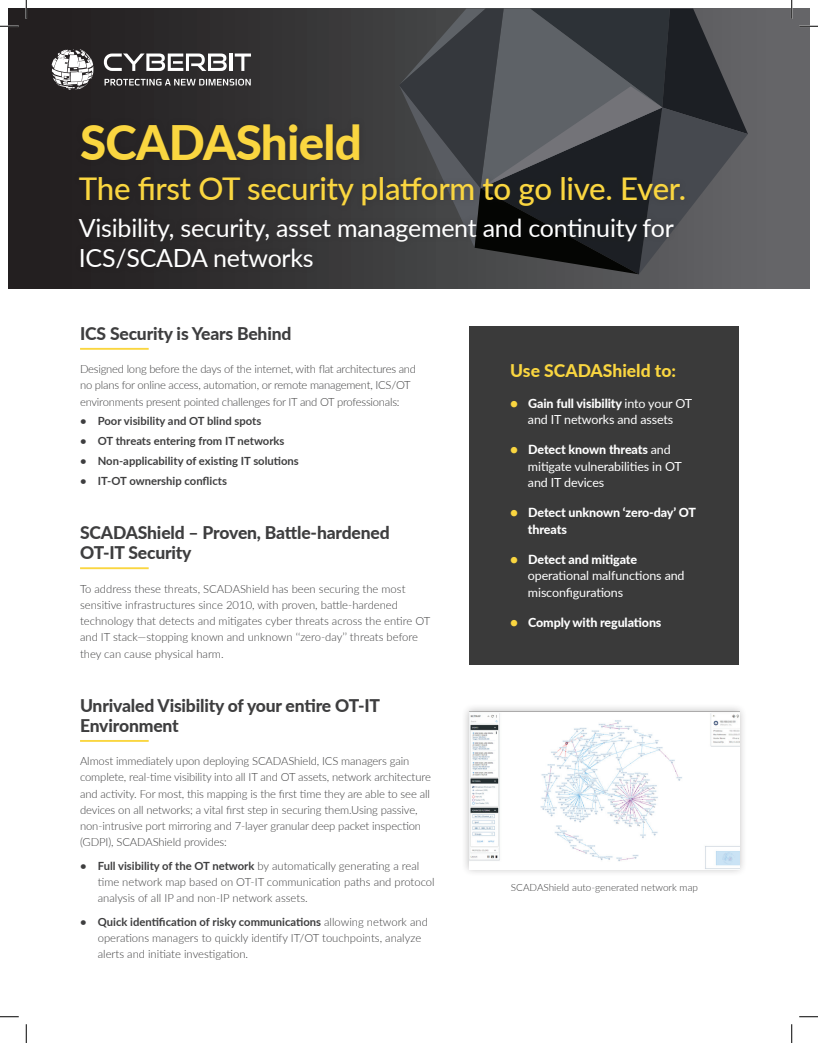
<style>
.page{position:relative;width:818px;height:1043px;background:#fff}
.page>*{position:absolute;margin:0;border:0;box-sizing:border-box;transform-origin:0 0}
.t1{font:800 47.5px "Lato";letter-spacing:-.015em;color:#fad640}
.t2{font:500 31.25px "Lato";letter-spacing:-.01em;color:#fad640}
.t3{font:25px/30px "Lato";letter-spacing:-.01em;color:#fff}
.t4{font:800 17.5px/20px "Lato";letter-spacing:-.01em;color:#3e3e3f}
.t5{font:800 17.5px "Lato";color:#fad640}
.t6{font:12.5px/16.2px "Lato";letter-spacing:-.01em;color:#fff}
.t7{font:800 12.5px/16.2px "Lato";letter-spacing:-.01em;color:#fff}
.t8{font:300 11.25px/16.2px "Lato";letter-spacing:-.01em;color:#3e3e3f}
.t9{font:700 11.25px "Lato";color:#3e3e3f}
.t10{font:300 10px "Lato";color:#3e3e3f}
.s1{font-weight:700}
.s2{font-weight:800;font-size:13.75px;color:#fad640}
.s3{font-weight:800}
.s4{font-size:13.75px;color:#fad640}
</style>
<div class="page">
<div style="left:9px;top:9px;width:800px;height:279px;background:linear-gradient(to right,#1e1b1b,#67686b)"></div>
<svg style="left:399px;top:9px;width:349px;height:265px;background:#46484d"></svg>
<svg style="left:104px;top:54px;width:123px;height:17px"></svg>
<hr style="left:229px;top:54px;width:3px;height:17px;background:#fff">
<svg style="left:235px;top:54px;width:16px;height:17px"></svg>
<svg style="left:52px;top:49px;width:42px;height:42px"></svg>
<svg style="left:104px;top:79px;width:147px;height:7px"></svg>
<div style="left:73px;top:212px;width:607px;height:62px;background:#231f20;opacity:.3"></div>
<div style="left:73px;top:170px;width:618px;height:43px;background:#231f20;opacity:.3"></div>
<div style="left:75px;top:117px;width:291px;height:50px;background:#2e2b2c"></div>
<div style="left:469px;top:326px;width:270px;height:338px;background:#3a3a3a"></div>
<hr style="left:80px;top:348px;width:69px;height:2px;background:#fad640">
<hr style="left:80px;top:567px;width:69px;height:2px;background:#fad640">
<hr style="left:80px;top:740px;width:69px;height:2px;background:#fad640">
<div style="left:461px;top:703px;width:286px;height:174px;background:#231f20;opacity:.3"></div>
<img style="left:469px;top:711px;width:270px;height:158px">
<svg style="left:0;top:25px;width:19px;height:2px"></svg>
<svg style="left:799px;top:25px;width:19px;height:2px"></svg>
<svg style="left:0;top:1016px;width:19px;height:1px"></svg>
<svg style="left:799px;top:1016px;width:19px;height:1px"></svg>
<svg style="left:25px;top:0;width:2px;height:19px"></svg>
<svg style="left:25px;top:1024px;width:2px;height:18px"></svg>
<svg style="left:790px;top:0;width:2px;height:19px"></svg>
<svg style="left:791px;top:1024px;width:1px;height:18px"></svg>
<h1 class="t1" style="left:80px;top:107px;width:283px">SCADAShield</h1>
<h2 class="t2" style="left:79px;top:166px;width:608px">The first OT security platform to go live. Ever.</h2>
<h3 class="t3" style="left:79px;top:212px;width:596px">Visibility, security, asset management and continuity for<br>ICS/SCADA networks</h3>
<h3 class="t4" style="left:80px;top:322px;width:213px">ICS Security is Years Behind</h3>
<p class="t8" style="left:80px;top:360px;width:337px">Designed long before the days of the internet, with flat architectures and no plans for online access, automation, or remote management, ICS/OT environments present pointed challenges for IT and OT professionals:</p>
<p class="t9" style="left:80px;top:413px;width:183px">• Poor visibility and OT blind spots</p>
<p class="t9" style="left:80px;top:433px;width:206px">• OT threats entering from IT networks</p>
<p class="t9" style="left:80px;top:452px;width:220px">• Non-applicability of existing IT solutions</p>
<p class="t9" style="left:80px;top:472px;width:148px">• IT-OT ownership conflicts</p>
<h3 class="t4" style="left:80px;top:522px;width:311px">SCADAShield – Proven, Battle-hardened<br>OT-IT Security</h3>
<p class="t8" style="left:80px;top:580px;width:352px">To address these threats, SCADAShield has been securing the most sensitive infrastructures since 2010, with proven, battle-hardened technology that detects and mitigates cyber threats across the entire OT and IT stack—stopping known and unknown ‘‘zero-day’’ threats before they can cause physical harm.</p>
<h3 class="t4" style="left:80px;top:694px;width:301px">Unrivaled Visibility of your entire OT-IT<br>Environment</h3>
<p class="t8" style="left:80px;top:752px;width:352px">Almost immediately upon deploying SCADAShield, ICS managers gain complete, real-time visibility into all IT and OT assets, network architecture and activity. For most, this mapping is the first time they are able to see all devices on all networks; a vital first step in securing them.Using passive, non-intrusive port mirroring and 7-layer granular deep packet inspection (GDPI), SCADAShield provides:</p>
<p class="t8" style="left:98px;top:857px;width:338px;text-indent:-18px"><span class="s1">• Full visibility of the OT network</span> by automatically generating a real time network map based on OT-IT communication paths and protocol analysis of all IP and non-IP network assets.</p>
<p class="t8" style="left:98px;top:913px;width:331px;text-indent:-18px"><span class="s1">• Quick identification of risky communications</span> allowing network and operations managers to quickly identify IT/OT touchpoints, analyze alerts and initiate investigation.</p>
<h3 class="t5" style="left:510px;top:358px;width:167px">Use SCADAShield to:</h3>
<p class="t6" style="left:510px;top:394px;width:183px;text-align:center"><span class="s2">•</span> <span class="s3">Gain full visibility</span> into your OT and IT networks and assets</p>
<p class="t6" style="left:528px;top:441px;width:155px;text-indent:-18px"><span class="s2">•</span> <span class="s3">Detect known threats</span> and mitigate vulnerabilities in OT and IT devices</p>
<p class="t7" style="left:528px;top:504px;width:170px;text-indent:-18px"><span class="s4">•</span> Detect unknown ‘zero-day’ OT threats</p>
<p class="t6" style="left:528px;top:551px;width:158px;text-indent:-18px"><span class="s2">•</span> <span class="s3">Detect and mitigate </span>operational malfunctions and misconfigurations</p>
<p class="t7" style="left:510px;top:613px;width:153px"><span class="s4">•</span> Comply with regulations</p>
<p class="t10" style="left:511px;top:880px;width:189px">SCADAShield auto-generated network map</p>
</div>
